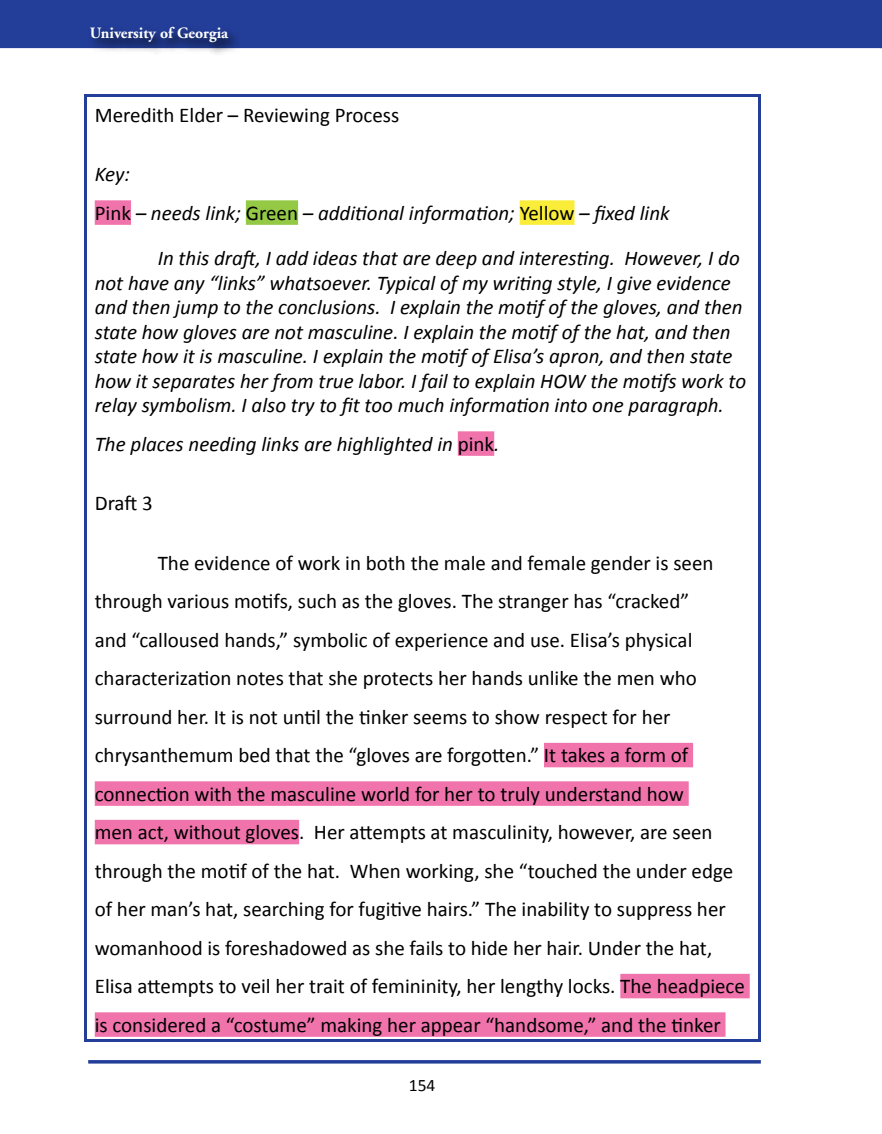
<style>
.page{position:relative;width:882px;height:1134px;background:#fff}
.page>*{position:absolute;margin:0;border:0;box-sizing:border-box;transform-origin:0 0}
.t1{font:21px/38.5px "Calibri";color:#000}
.t2{font:italic 21px/24.5px "Calibri";color:#000}
.t3{font:17.5px "Calibri";color:#000}
.t4{font:700 15.75px "Adobe Garamond";color:#fff}
.s1{font-style:normal}
</style>
<div class="page">
<div style="left:0;top:0;width:882px;height:48px;background:#233e99"></div>
<svg style="left:88px;top:1060px;width:673px;height:4px;background:#3e55a5"></svg>
<svg style="left:88px;top:24px;width:154px;height:30px;background:#475a9a"></svg>
<hr style="left:86px;top:1040px;width:675px;height:2px;background:#233e99">
<hr style="left:758px;top:94px;width:3px;height:946px;background:#233e99">
<hr style="left:84px;top:97px;width:3px;height:945px;background:#233e99">
<hr style="left:84px;top:94px;width:676px;height:3px;background:#233e99">
<div style="left:95px;top:200px;width:36px;height:25px;background:#f173ac"></div>
<div style="left:246px;top:200px;width:52px;height:25px;background:#94c946"></div>
<div style="left:520px;top:200px;width:55px;height:25px;background:#f9ed39"></div>
<div style="left:458px;top:431px;width:36px;height:25px;background:#f173ac"></div>
<div style="left:544px;top:743px;width:149px;height:24px;background:#f173ac"></div>
<div style="left:95px;top:781px;width:594px;height:25px;background:#f173ac"></div>
<div style="left:95px;top:820px;width:204px;height:24px;background:#f173ac"></div>
<div style="left:620px;top:974px;width:130px;height:24px;background:#f173ac"></div>
<div style="left:95px;top:1012px;width:631px;height:25px;background:#f173ac"></div>
<p class="t4" style="left:90px;top:25px;width:140px">University of Georgia</p>
<p class="t1" style="left:95px;top:95px;width:306px">Meredith Elder – Reviewing Process</p>
<p class="t2" style="left:95px;top:154px;width:577px;line-height:38.5px">Key:<br><span class="s1">Pink</span> – needs link; <span class="s1">Green</span> – additional information; <span class="s1">Yellow</span> – fixed link</p>
<p class="t2" style="left:95px;top:245px;width:653px;text-indent:63px">In this draft, I add ideas that are deep and interesting. However, I do not have any “links” whatsoever. Typical of my writing style, I give evidence and then jump to the conclusions. I explain the motif of the gloves, and then state how gloves are not masculine. I explain the motif of the hat, and then state how it is masculine. I explain the motif of Elisa’s apron, and then state how it separates her from true labor. I fail to explain HOW the motifs work to relay symbolism. I also try to fit too much information into one paragraph.</p>
<p class="t2" style="left:95px;top:431px;width:406px">The places needing links are highlighted in <span class="s1">pink</span>.</p>
<p class="t1" style="left:95px;top:484px;width:60px">Draft 3</p>
<p class="t1" style="left:95px;top:543px;width:652px;text-indent:63px">The evidence of work in both the male and female gender is seen through various motifs, such as the gloves. The stranger has “cracked”<br>and “calloused hands,” symbolic of experience and use. Elisa’s physical characterization notes that she protects her hands unlike the men who surround her. It is not until the tinker seems to show respect for her chrysanthemum bed that the “gloves are forgotten.” It takes a form of connection with the masculine world for her to truly understand how<br>men act, without gloves. Her attempts at masculinity, however, are seen through the motif of the hat. When working, she “touched the under edge of her man’s hat, searching for fugitive hairs.” The inability to suppress her womanhood is foreshadowed as she fails to hide her hair. Under the hat, Elisa attempts to veil her trait of femininity, her lengthy locks. The headpiece is considered a “costume” making her appear “handsome,” and the tinker</p>
<p class="t3" style="left:409px;top:1074px;width:28px">154</p>
</div>
